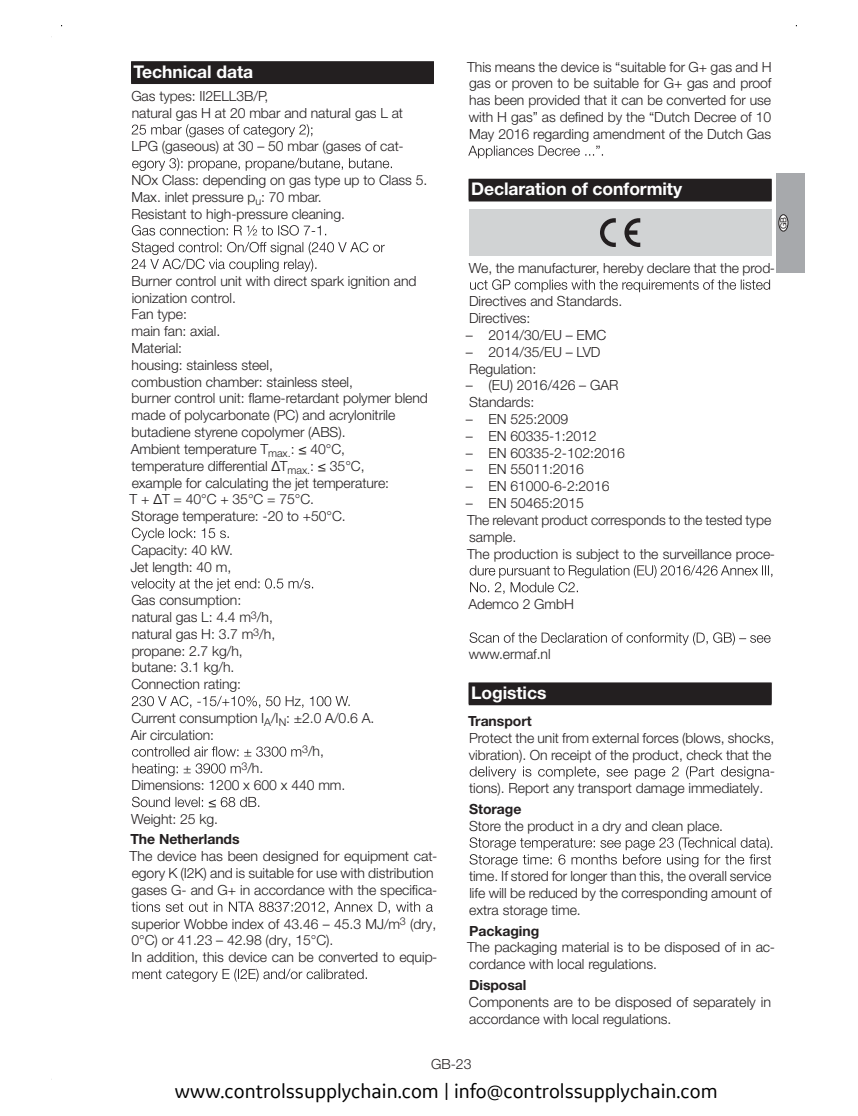
<style>
.page{position:relative;width:858px;height:1116px;background:#fff}
.page>*{position:absolute;margin:0;border:0;box-sizing:border-box;transform-origin:0 0}
.t1{font:21px "GE Sans";color:#010101}
.t2{font:700 17.5px "Helvetica Neue LT Pro";letter-spacing:-.005em;color:#fff}
.t3{font:300 14px/16.8px "Helvetica Neue LT Pro";letter-spacing:-.005em;color:#231f20}
.t4{font:700 14px "Helvetica Neue LT Pro";letter-spacing:-.005em;color:#231f20}
.t5{font:8.58px "Helvetica Neue LT Pro";color:#231f20}
</style>
<div class="page">
<div style="left:776px;top:173px;width:28px;height:99px;background:#a7a9ac"></div>
<div style="left:778px;top:215px;width:9px;height:16px;background:#fff;border-radius:50%"></div>
<div style="left:778px;top:214px;width:10px;height:17px;border:1px solid #231f20;border-radius:50%"></div>
<svg style="left:131px;top:61px;width:303px;height:23px"></svg>
<div style="left:131px;top:62px;width:303px;height:21px;background:#231f20"></div>
<svg style="left:132px;top:124px;width:180px;height:13px"></svg>
<svg style="left:132px;top:158px;width:260px;height:13px"></svg>
<svg style="left:132px;top:225px;width:194px;height:11px"></svg>
<svg style="left:132px;top:242px;width:252px;height:30px"></svg>
<svg style="left:132px;top:527px;width:97px;height:13px"></svg>
<svg style="left:131px;top:578px;width:182px;height:13px"></svg>
<svg style="left:132px;top:695px;width:217px;height:12px"></svg>
<svg style="left:132px;top:746px;width:169px;height:10px"></svg>
<svg style="left:132px;top:763px;width:108px;height:13px"></svg>
<svg style="left:132px;top:796px;width:127px;height:11px"></svg>
<svg style="left:131px;top:901px;width:302px;height:12px"></svg>
<svg style="left:132px;top:968px;width:235px;height:13px"></svg>
<div style="left:468px;top:179px;width:303px;height:22px;background:#231f20"></div>
<div style="left:468px;top:682px;width:303px;height:23px;background:#231f20"></div>
<svg style="left:468px;top:146px;width:135px;height:12px"></svg>
<div style="left:468px;top:209px;width:303px;height:47px;background:#d1d3d4"></div>
<svg style="left:600px;top:218px;width:15px;height:29px"></svg>
<svg style="left:624px;top:218px;width:16px;height:29px"></svg>
<svg style="left:470px;top:279px;width:299px;height:13px"></svg>
<svg style="left:469px;top:565px;width:303px;height:29px"></svg>
<svg style="left:469px;top:632px;width:301px;height:13px"></svg>
<svg style="left:469px;top:766px;width:300px;height:13px"></svg>
<svg style="left:469px;top:837px;width:301px;height:30px"></svg>
<p class="t2" style="left:133px;top:60px;width:121px">Technical data</p>
<p class="t3" style="left:131px;top:87px;width:273px">Gas types: II2ELL3B/P,<br>natural gas H at 20 mbar and natural gas L at</p>
<p class="t3" style="left:131px;top:137px;width:273px">LPG (gaseous) at 30 – 50 mbar (gases of cat-</p>
<p class="t3" style="left:131px;top:171px;width:297px">NOx Class: depending on gas type up to Class 5.<br>Max. inlet pressure p<sub>u</sub>: 70 mbar.<br>Resistant to high-pressure cleaning.</p>
<p class="t3" style="left:129px;top:272px;width:300px">Burner control unit with direct spark ignition and ionization control.<br>Fan type:<br>main fan: axial.<br>Material:<br>housing: stainless steel,<br>combustion chamber: stainless steel,<br>burner control unit: flame-retardant polymer blend made of polycarbonate (PC) and acrylonitrile butadiene styrene copolymer (ABS).<br>Ambient temperature T<sub>max.</sub>: ≤ 40°C,<br>temperature differential ∆T<sub>max.</sub>: ≤ 35°C,<br>example for calculating the jet temperature:<br>T + ∆T = 40°C + 35°C = 75°C.<br>Storage temperature: -20 to +50°C.</p>
<p class="t3" style="left:130px;top:541px;width:104px">Capacity: 40 kW.<br>Jet length: 40 m,</p>
<p class="t3" style="left:131px;top:591px;width:145px">Gas consumption: natural gas L: 4.4 m<sup>3</sup>/h, natural gas H: 3.7 m<sup>3</sup>/h, propane: 2.7 kg/h, butane: 3.1 kg/h.<br>Connection rating:</p>
<p class="t3" style="left:131px;top:709px;width:244px">Current consumption I<sub>A</sub>/I<sub>N</sub>: ±2.0 A/0.6 A.</p>
<p class="t3" style="left:131px;top:725px;width:85px">Air circulation:</p>
<p class="t3" style="left:302px;top:742px;width:23px"><sup>3</sup>/h,</p>
<p class="t3" style="left:241px;top:759px;width:23px"><sup>3</sup>/h.</p>
<p class="t3" style="left:131px;top:776px;width:215px">Dimensions: 1200 x 600 x 440 mm.</p>
<p class="t3" style="left:131px;top:809px;width:88px">Weight: 25 kg.</p>
<p class="t4" style="left:130px;top:830px;width:111px">The Netherlands</p>
<p class="t3" style="left:129px;top:847px;width:309px">The device has been designed for equipment cat&shy;egory K (I2K) and is suitable for use with distribution gases G- and G+ in accordance with the specifica-</p>
<p class="t3" style="left:131px;top:914px;width:307px">superior Wobbe index of 43.46 – 45.3 MJ/m<sup>3</sup> (dry,<br>0°C) or 41.23 – 42.98 (dry, 15°C).<br>In addition, this device can be converted to equip-</p>
<p class="t3" style="left:467px;top:58px;width:306px;text-align:justify">This means the device is “suitable for G+ gas and H gas or proven to be suitable for G+ gas and proof has been provided that it can be converted for use with H gas” as defined by the “Dutch Decree of 10<br>May 2016 regarding amendment of the Dutch Gas</p>
<p class="t2" style="left:471px;top:178px;width:212px">Declaration of conformity</p>
<p class="t5" style="left:778px;top:229px;width:14px;rotate:-90deg">GB</p>
<p class="t3" style="left:468px;top:259px;width:308px">We, the manufacturer, hereby declare that the prod-</p>
<p class="t3" style="left:469px;top:292px;width:155px">Directives and Standards.<br>Directives:</p>
<p class="t3" style="left:465px;top:326px;width:142px">– 2014/30/EU – EMC</p>
<p class="t3" style="left:465px;top:343px;width:136px">– 2014/35/EU – LVD<br>Regulation:</p>
<p class="t3" style="left:465px;top:376px;width:154px">– (EU) 2016/426 – GAR<br>Standards:</p>
<p class="t3" style="left:465px;top:410px;width:104px">– EN 525:2009</p>
<p class="t3" style="left:465px;top:427px;width:132px">– EN 60335-1:2012</p>
<p class="t3" style="left:465px;top:444px;width:161px">– EN 60335-2-102:2016</p>
<p class="t3" style="left:465px;top:460px;width:120px">– EN 55011:2016</p>
<p class="t3" style="left:465px;top:477px;width:145px">– EN 61000-6-2:2016</p>
<p class="t3" style="left:465px;top:494px;width:311px">– EN 50465:2015<br>The relevant product corresponds to the tested type sample.<br>The production is subject to the surveillance proce-</p>
<p class="t3" style="left:468px;top:595px;width:107px">Ademco 2 GmbH</p>
<p class="t3" style="left:468px;top:645px;width:83px">www.ermaf.nl</p>
<p class="t2" style="left:471px;top:681px;width:77px">Logistics</p>
<p class="t4" style="left:468px;top:712px;width:65px">Transport</p>
<p class="t3" style="left:469px;top:729px;width:306px">Protect the unit from external forces (blows, shocks,</p>
<p class="t3" style="left:468px;top:745px;width:304px">vibration). On receipt of the product, check that the</p>
<p class="t3" style="left:769px;top:762px;width:7px">-</p>
<p class="t3" style="left:469px;top:779px;width:296px">tions). Report any transport damage immediately.</p>
<p class="t4" style="left:469px;top:800px;width:54px">Storage</p>
<p class="t3" style="left:469px;top:817px;width:255px">Store the product in a dry and clean place.</p>
<p class="t3" style="left:769px;top:833px;width:5px">.</p>
<p class="t3" style="left:469px;top:867px;width:304px;text-align:justify">time. If stored for longer than this, the overall service life will be reduced by the corresponding amount of extra storage time.</p>
<p class="t4" style="left:469px;top:921px;width:72px">Packaging</p>
<p class="t3" style="left:467px;top:938px;width:309px">The packaging material is to be disposed of in ac&shy;cordance with local regulations.</p>
<p class="t4" style="left:469px;top:976px;width:59px">Disposal</p>
<p class="t3" style="left:469px;top:992px;width:303px">Components are to be disposed of separately in accordance with local regulations.</p>
<p class="t3" style="left:431px;top:1055px;width:42px">GB-23</p>
<h1 class="t1" style="left:175px;top:1077px;width:544px">www.controlssupplychain.com | info@controlssupplychain.com</h1>
</div>
